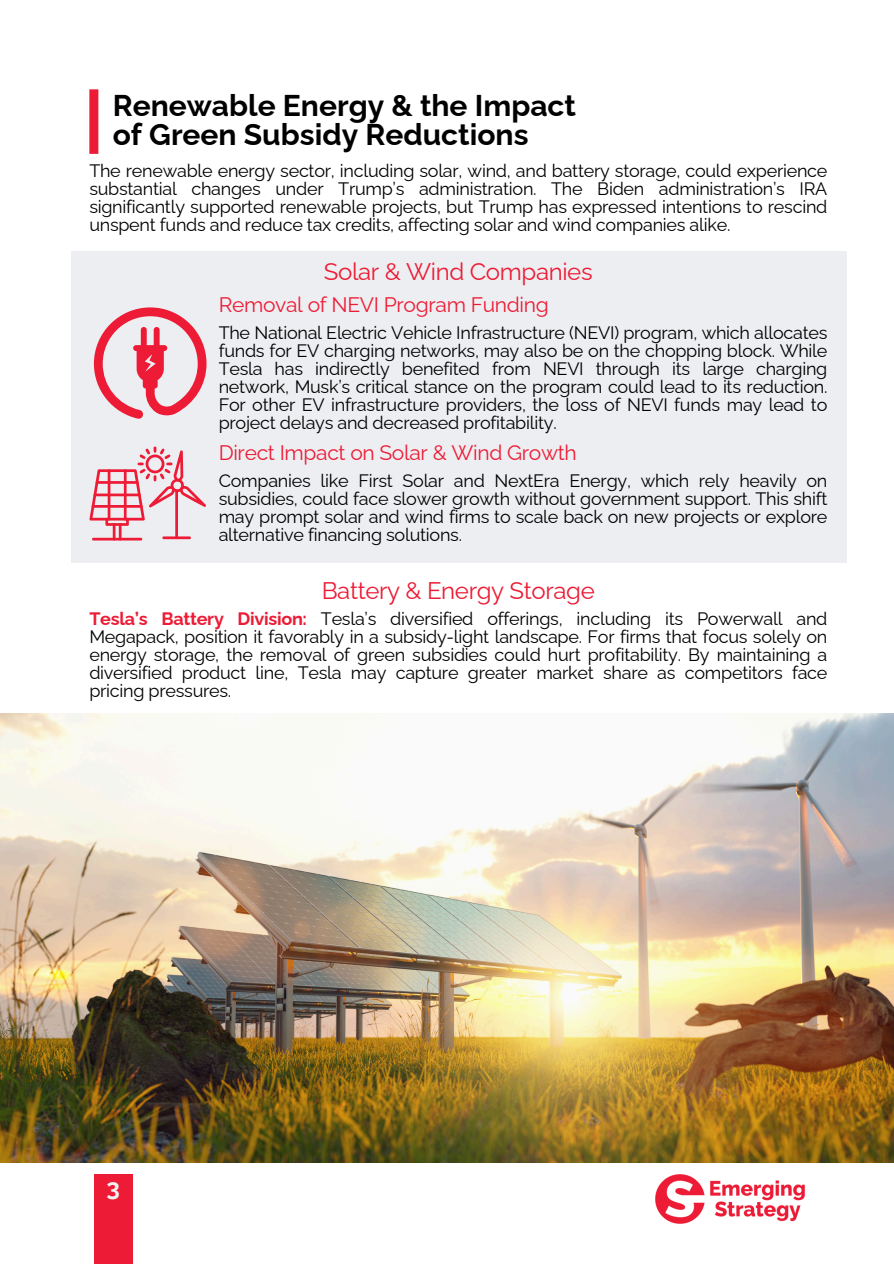
<style>
.page{position:relative;width:894px;height:1264px;background:#fff}
.page>*{position:absolute;margin:0;border:0;box-sizing:border-box;transform-origin:0 0}
.t1{font:700 30px/29.2px "Raleway";color:#000}
.t2{font:24px "Raleway";letter-spacing:-.015em;color:#ed1b35}
.t3{font:700 24px "Raleway";color:#f1f2f2}
.t4{font:21px "Raleway";letter-spacing:-.015em;color:#ed1b35}
.t5{font:18px/18px "Raleway";letter-spacing:-.015em;color:#000;text-align:justify}
.s1{font-weight:700;color:#ed1b35}
</style>
<div class="page">
<div style="left:89px;top:89px;width:9px;height:65px;background:#ed1b35"></div>
<img style="left:655px;top:1174px;width:149px;height:49px">
<div style="left:94px;top:1174px;width:39px;height:89px;background:#ed1b35"></div>
<div style="left:70px;top:251px;width:775px;height:311px;background:#edeef1"></div>
<svg style="left:94px;top:307px;width:112px;height:112px"></svg>
<svg style="left:89px;top:446px;width:117px;height:94px"></svg>
<img style="left:0;top:713px;width:893px;height:449px">
<p class="t1" style="left:113px;top:91px;width:464px">Renewable Energy &amp; the Impact of Green Subsidy Reductions</p>
<h2 class="t5" style="left:89px;top:161px;width:739px">The renewable energy sector, including solar, wind, and battery storage, could experience substantial changes under Trump’s administration. The Biden administration’s IRA significantly supported renewable projects, but Trump has expressed intentions to rescind unspent funds and reduce tax credits, affecting solar and wind companies alike.</h2>
<h2 class="t2" style="left:324px;top:257px;width:270px">Solar &amp; Wind Companies</h2>
<p class="t4" style="left:219px;top:292px;width:331px">Removal of NEVI Program Funding</p>
<p class="t5" style="left:219px;top:324px;width:610px">The National Electric Vehicle Infrastructure (NEVI) program, which allocates funds for EV charging networks, may also be on the chopping block. While Tesla has indirectly benefited from NEVI through its large charging network, Musk’s critical stance on the program could lead to its reduction.<br>For other EV infrastructure providers, the loss of NEVI funds may lead to project delays and decreased profitability.</p>
<h3 class="t4" style="left:219px;top:440px;width:359px">Direct Impact on Solar &amp; Wind Growth</h3>
<p class="t5" style="left:219px;top:471px;width:610px">Companies like First Solar and NextEra Energy, which rely heavily on subsidies, could face slower growth without government support. This shift may prompt solar and wind firms to scale back on new projects or explore alternative financing solutions.</p>
<p class="t2" style="left:321px;top:576px;width:274px">Battery &amp; Energy Storage</p>
<p class="t5" style="left:89px;top:609px;width:739px"><span class="s1">Tesla’s Battery Division:</span> Tesla’s diversified offerings, including its Powerwall and Megapack, position it favorably in a subsidy-light landscape. For firms that focus solely on energy storage, the removal of green subsidies could hurt profitability. By maintaining a diversified product line, Tesla may capture greater market share as competitors face pricing pressures.</p>
<h3 class="t3" style="left:106px;top:1173px;width:15px">3</h3>
</div>
